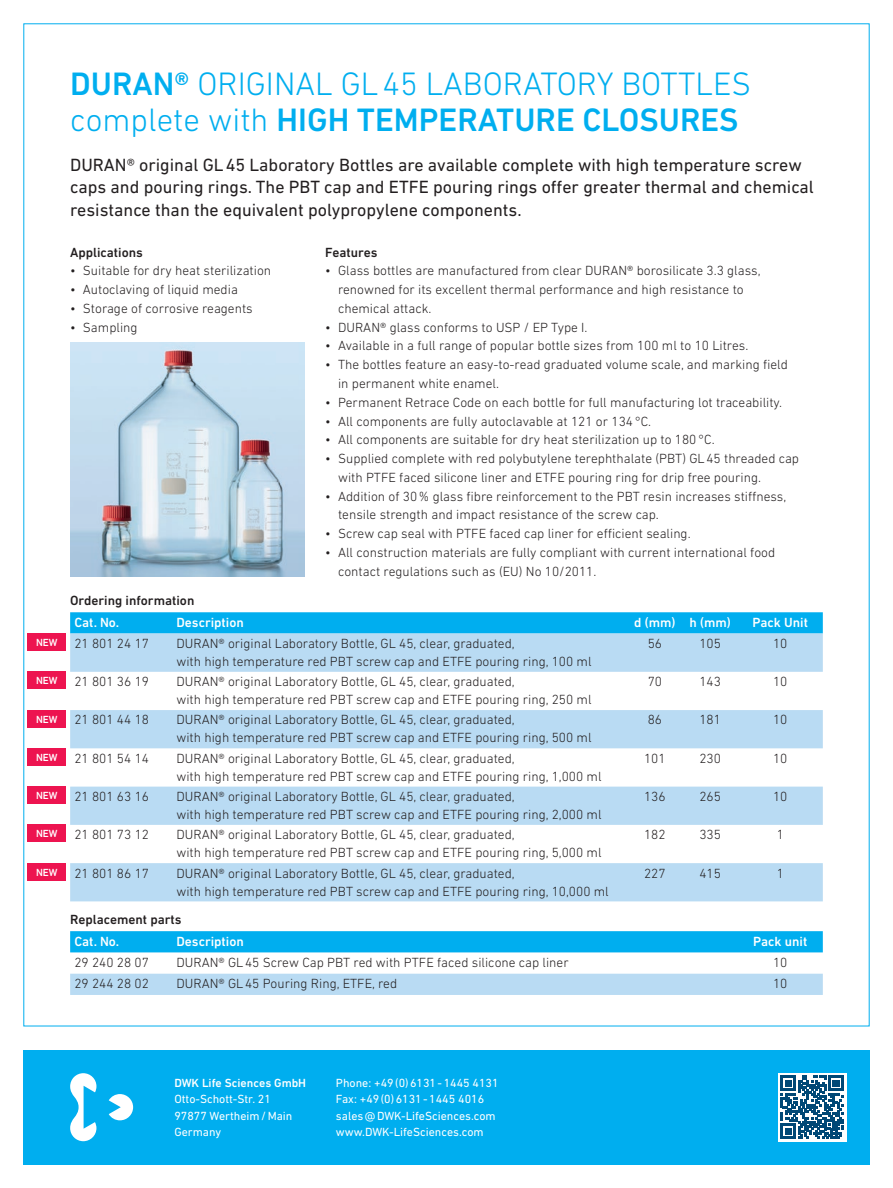
<style>
.page{position:relative;width:893px;height:1188px;background:#fff}
.page>*{position:absolute;margin:0;border:0;box-sizing:border-box;transform-origin:0 0}
.t1{font:300 33px/36px "DIN Next LT Pro";color:#00aeef}
.t2{font:18px/22.5px "DIN Next LT Pro";color:#231f20}
.t3{font:300 13.5px/18px "DIN Next LT Pro";color:#231f20}
.t4{font:500 13.5px "DIN Next LT Pro";color:#fff}
.t5{font:500 13.5px "DIN Next LT Pro";color:#231f20}
.t6{font:12px/16.5px "DIN Next LT Pro";color:#fff}
.t7{font:500 12px "DIN Next LT Pro";color:#fff}
.t8{font:500 10.5px "DIN Next LT Pro";color:#fff}
.s1{font-weight:500}
</style>
<div class="page">
<div style="left:23px;top:1050px;width:847px;height:115px;background:#00aeef"></div>
<svg style="left:70px;top:1073px;width:63px;height:68px"></svg>
<svg style="left:778px;top:1073px;width:68px;height:68px"></svg>
<svg style="left:781px;top:1076px;width:63px;height:63px;background:#5484a3"></svg>
<img style="left:70px;top:342px;width:234px;height:234px">
<svg style="left:70px;top:612px;width:753px;height:22px;background:#0ab0ef"></svg>
<svg style="left:70px;top:634px;width:753px;height:267px;fill:#b9dbf3"></svg>
<div style="left:28px;top:634px;width:38px;height:17px;background:#ed1450"></div>
<div style="left:28px;top:672px;width:38px;height:17px;background:#ed1450"></div>
<div style="left:28px;top:710px;width:38px;height:17px;background:#ed1450"></div>
<div style="left:28px;top:748px;width:38px;height:17px;background:#ed1450"></div>
<div style="left:28px;top:787px;width:38px;height:17px;background:#ed1450"></div>
<div style="left:28px;top:825px;width:38px;height:17px;background:#ed1450"></div>
<div style="left:28px;top:863px;width:38px;height:17px;background:#ed1450"></div>
<div style="left:70px;top:931px;width:753px;height:21px;background:#00aeef"></div>
<div style="left:70px;top:974px;width:753px;height:21px;background:#b9dbf3"></div>
<p class="t8" style="left:36px;top:636px;width:23px">NEW</p>
<p class="t8" style="left:36px;top:675px;width:23px">NEW</p>
<p class="t8" style="left:36px;top:713px;width:23px">NEW</p>
<p class="t8" style="left:36px;top:751px;width:23px">NEW</p>
<p class="t8" style="left:36px;top:789px;width:23px">NEW</p>
<p class="t8" style="left:36px;top:828px;width:23px">NEW</p>
<p class="t8" style="left:36px;top:866px;width:23px">NEW</p>
<h1 class="t1" style="left:70px;top:65px;width:682px"><span class="s1">DURAN®</span> ORIGINAL GL45 LABORATORY BOTTLES complete with <span class="s1">HIGH TEMPERATURE CLOSURES</span></h1>
<p class="t2" style="left:70px;top:153px;width:745px">DURAN® original GL45 Laboratory Bottles are available complete with high temperature screw caps and pouring rings. The PBT cap and ETFE pouring rings offer greater thermal and chemical resistance than the equivalent polypropylene components.</p>
<p class="t5" style="left:325px;top:244px;width:54px">Features</p>
<p class="t3" style="left:338px;top:261px;width:424px;line-height:18.8px;text-indent:-13px">• Glass bottles are manufactured from clear DURAN® borosilicate 3.3 glass, renowned for its excellent thermal performance and high resistance to chemical attack.</p>
<p class="t3" style="left:325px;top:318px;width:264px">• DURAN® glass conforms to USP / EP Type I.</p>
<p class="t3" style="left:325px;top:337px;width:424px">• Available in a full range of popular bottle sizes from 100 ml to 10 Litres.</p>
<p class="t3" style="left:338px;top:355px;width:451px;line-height:18.8px;text-indent:-13px">• The bottles feature an easy-to-read graduated volume scale, and marking field in permanent white enamel.</p>
<p class="t3" style="left:325px;top:393px;width:458px">• Permanent Retrace Code on each bottle for full manufacturing lot traceability.</p>
<p class="t3" style="left:325px;top:412px;width:327px">• All components are fully autoclavable at 121 or 134°C.</p>
<p class="t3" style="left:325px;top:431px;width:391px">• All components are suitable for dry heat sterilization up to 180°C.</p>
<p class="t3" style="left:338px;top:449px;width:463px;line-height:18.8px;text-indent:-13px">• Supplied complete with red polybutylene terephthalate (PBT) GL45 threaded cap with PTFE faced silicone liner and ETFE pouring ring for drip free pouring.</p>
<p class="t3" style="left:338px;top:486px;width:450px;line-height:18.8px;text-indent:-13px">• Addition of 30% glass fibre reinforcement to the PBT resin increases stiffness, tensile strength and impact resistance of the screw cap.</p>
<p class="t3" style="left:325px;top:524px;width:367px">• Screw cap seal with PTFE faced cap liner for efficient sealing.</p>
<p class="t3" style="left:338px;top:543px;width:439px;line-height:18.8px;text-indent:-13px">• All construction materials are fully compliant with current international food contact regulations such as (EU) No 10/2011.</p>
<p class="t4" style="left:74px;top:614px;width:46px">Cat. No.</p>
<p class="t4" style="left:176px;top:614px;width:69px">Description</p>
<p class="t4" style="left:634px;top:614px;width:98px">d (mm) h (mm)</p>
<p class="t4" style="left:753px;top:614px;width:57px">Pack Unit</p>
<p class="t3" style="left:74px;top:634px;width:76px">21 801 24 17</p>
<p class="t3" style="left:176px;top:634px;width:417px">DURAN® original Laboratory Bottle, GL 45, clear, graduated,<br>with high temperature red PBT screw cap and ETFE pouring ring, 100 ml</p>
<p class="t3" style="left:648px;top:634px;width:16px">56</p>
<p class="t3" style="left:699px;top:634px;width:23px">105</p>
<p class="t3" style="left:773px;top:634px;width:16px">10</p>
<p class="t3" style="left:74px;top:672px;width:76px">21 801 36 19</p>
<p class="t3" style="left:176px;top:672px;width:417px">DURAN® original Laboratory Bottle, GL 45, clear, graduated,<br>with high temperature red PBT screw cap and ETFE pouring ring, 250 ml</p>
<p class="t3" style="left:648px;top:672px;width:16px">70</p>
<p class="t3" style="left:699px;top:672px;width:23px">143</p>
<p class="t3" style="left:773px;top:672px;width:16px">10</p>
<p class="t3" style="left:74px;top:711px;width:76px">21 801 44 18</p>
<p class="t3" style="left:176px;top:711px;width:417px">DURAN® original Laboratory Bottle, GL 45, clear, graduated,<br>with high temperature red PBT screw cap and ETFE pouring ring, 500 ml</p>
<p class="t3" style="left:648px;top:711px;width:16px">86</p>
<p class="t3" style="left:699px;top:711px;width:23px">181</p>
<p class="t3" style="left:773px;top:711px;width:16px">10</p>
<p class="t3" style="left:74px;top:749px;width:76px">21 801 54 14</p>
<p class="t3" style="left:176px;top:749px;width:427px">DURAN® original Laboratory Bottle, GL 45, clear, graduated,<br>with high temperature red PBT screw cap and ETFE pouring ring, 1,000 ml</p>
<p class="t3" style="left:644px;top:749px;width:23px">101</p>
<p class="t3" style="left:699px;top:749px;width:23px">230</p>
<p class="t3" style="left:773px;top:749px;width:16px">10</p>
<p class="t3" style="left:74px;top:787px;width:76px">21 801 63 16</p>
<p class="t3" style="left:176px;top:787px;width:427px">DURAN® original Laboratory Bottle, GL 45, clear, graduated,<br>with high temperature red PBT screw cap and ETFE pouring ring, 2,000 ml</p>
<p class="t3" style="left:644px;top:787px;width:23px">136</p>
<p class="t3" style="left:699px;top:787px;width:23px">265</p>
<p class="t3" style="left:773px;top:787px;width:16px">10</p>
<p class="t3" style="left:74px;top:826px;width:76px">21 801 73 12</p>
<p class="t3" style="left:176px;top:826px;width:427px">DURAN® original Laboratory Bottle, GL 45, clear, graduated,<br>with high temperature red PBT screw cap and ETFE pouring ring, 5,000 ml</p>
<p class="t3" style="left:644px;top:826px;width:23px">182</p>
<p class="t3" style="left:699px;top:826px;width:23px">335</p>
<p class="t3" style="left:777px;top:826px;width:9px">1</p>
<p class="t3" style="left:74px;top:864px;width:76px">21 801 86 17</p>
<p class="t3" style="left:176px;top:864px;width:434px">DURAN® original Laboratory Bottle, GL 45, clear, graduated,<br>with high temperature red PBT screw cap and ETFE pouring ring, 10,000 ml</p>
<p class="t3" style="left:644px;top:864px;width:23px">227</p>
<p class="t3" style="left:699px;top:864px;width:23px">415</p>
<p class="t3" style="left:777px;top:864px;width:9px">1</p>
<p class="t5" style="left:70px;top:244px;width:74px">Applications</p>
<p class="t3" style="left:70px;top:262px;width:203px">• Suitable for dry heat sterilization</p>
<p class="t3" style="left:70px;top:281px;width:169px">• Autoclaving of liquid media</p>
<p class="t3" style="left:70px;top:299px;width:184px">• Storage of corrosive reagents</p>
<p class="t3" style="left:70px;top:318px;width:69px">• Sampling</p>
<p class="t5" style="left:70px;top:593px;width:126px">Ordering information</p>
<p class="t5" style="left:70px;top:912px;width:113px">Replacement parts</p>
<p class="t4" style="left:74px;top:933px;width:46px">Cat. No.</p>
<p class="t4" style="left:176px;top:933px;width:69px">Description</p>
<p class="t4" style="left:753px;top:933px;width:56px">Pack unit</p>
<p class="t3" style="left:74px;top:953px;width:76px">29 240 28 07</p>
<p class="t3" style="left:176px;top:953px;width:394px">DURAN® GL45 Screw Cap PBT red with PTFE faced silicone cap liner</p>
<p class="t3" style="left:773px;top:953px;width:16px">10</p>
<p class="t3" style="left:74px;top:974px;width:76px">29 244 28 02</p>
<p class="t3" style="left:176px;top:974px;width:222px">DURAN® GL45 Pouring Ring, ETFE, red</p>
<p class="t3" style="left:773px;top:974px;width:16px">10</p>
<p class="t7" style="left:174px;top:1076px;width:133px">DWK Life Sciences GmbH</p>
<p class="t6" style="left:174px;top:1091px;width:120px">Otto-Schott-Str. 21<br>97877 Wertheim/Main<br>Germany</p>
<p class="t6" style="left:336px;top:1074px;width:164px">Phone: +49(0)6131-1445 4131<br>Fax: +49(0)6131-1445 4016 sales@DWK-LifeSciences.com www.DWK-LifeSciences.com</p>
</div>
